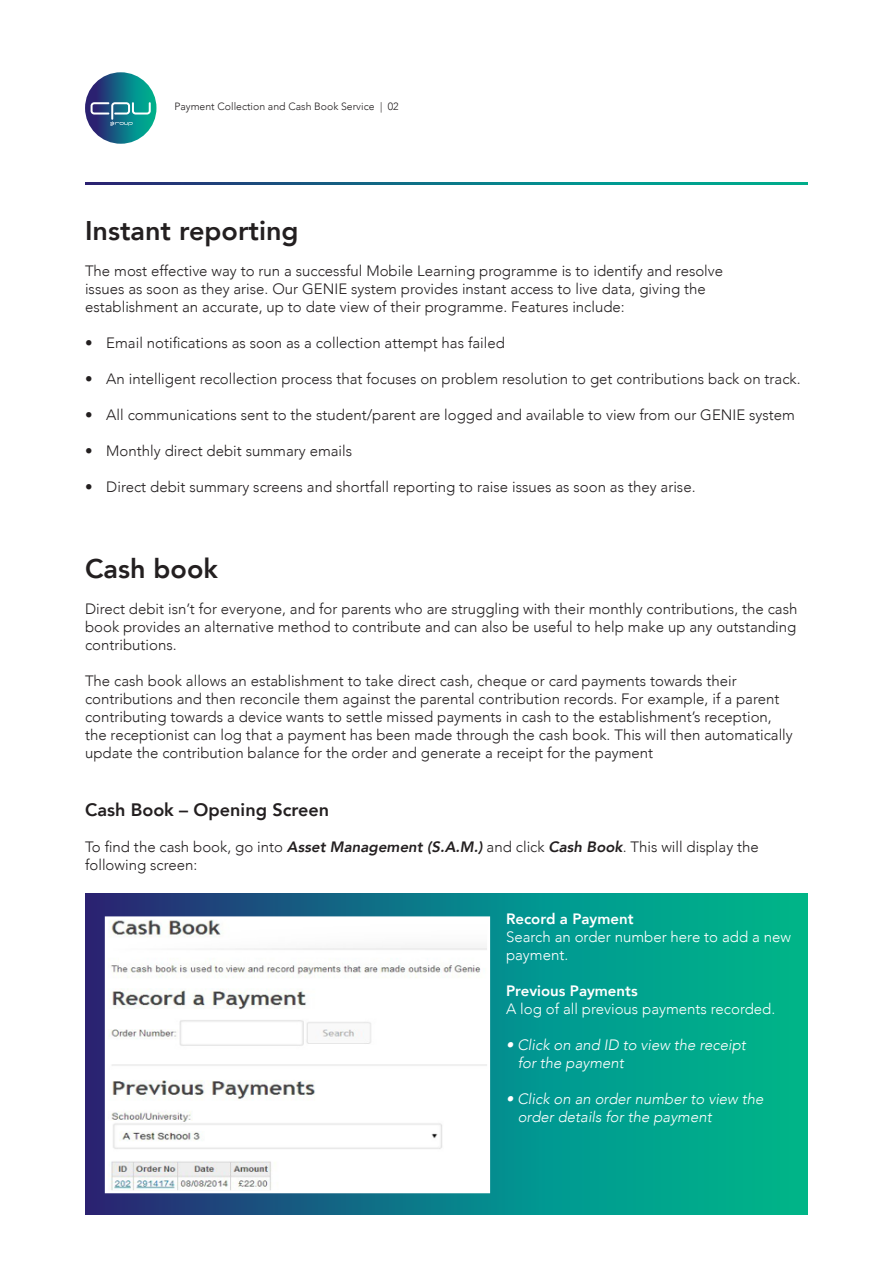
<style>
.page{position:relative;width:893px;height:1263px;background:#fff}
.page>*{position:absolute;margin:0;border:0;box-sizing:border-box;transform-origin:0 0}
.t1{font:800 27px "Avenir";color:#231f20}
.t2{font:800 18px "Avenir";color:#231f20}
.t3{font:300 15px/18px "Avenir";color:#231f20}
.t4{font:italic 300 15px/18px "Avenir";color:#fff}
.t5{font:300 15px/18px "Avenir";color:#fff}
.t6{font:800 15px "Avenir";color:#fff}
.t7{font:300 10.5px "Avenir";color:#231f20}
.s1{font-weight:800;font-style:italic}
</style>
<div class="page">
<svg style="left:85px;top:893px;width:723px;height:321px;background:#0f978e"></svg>
<img style="left:109px;top:920px;width:377px;height:269px">
<svg style="left:85px;top:72px;width:71px;height:72px;background:#176c86"></svg>
<svg style="left:91px;top:102px;width:60px;height:24px"></svg>
<svg style="left:85px;top:183px;width:723px;height:2px"></svg>
<p class="t7" style="left:174px;top:101px;width:226px">Payment Collection and Cash Book Service | 02</p>
<p class="t1" style="left:85px;top:209px;width:215px">Instant reporting</p>
<p class="t3" style="left:85px;top:261px;width:640px">The most effective way to run a successful Mobile Learning programme is to identify and resolve</p>
<p class="t3" style="left:85px;top:279px;width:622px">issues as soon as they arise. Our GENIE system provides instant access to live data, giving the</p>
<p class="t3" style="left:85px;top:297px;width:541px">establishment an accurate, up to date view of their programme. Features include:</p>
<p class="t3" style="left:85px;top:333px;width:421px">• Email notifications as soon as a collection attempt has failed</p>
<p class="t3" style="left:85px;top:369px;width:717px">• An intelligent recollection process that focuses on problem resolution to get contributions back on track.</p>
<p class="t3" style="left:85px;top:405px;width:711px">• All communications sent to the student/parent are logged and available to view from our GENIE system</p>
<p class="t3" style="left:85px;top:441px;width:269px">• Monthly direct debit summary emails</p>
<p class="t3" style="left:85px;top:477px;width:612px">• Direct debit summary screens and shortfall reporting to raise issues as soon as they arise.</p>
<p class="t1" style="left:85px;top:548px;width:134px">Cash book</p>
<p class="t3" style="left:85px;top:600px;width:714px;text-align:justify">Direct debit isn’t for everyone, and for parents who are struggling with their monthly contributions, the cash book provides an alternative method to contribute and can also be useful to help make up any outstanding contributions.</p>
<p class="t3" style="left:85px;top:672px;width:709px">The cash book allows an establishment to take direct cash, cheque or card payments towards their contributions and then reconcile them against the parental contribution records. For example, if a parent contributing towards a device wants to settle missed payments in cash to the establishment’s reception, the receptionist can log that a payment has been made through the cash book. This will then automatically update the contribution balance for the order and generate a receipt for the payment</p>
<p class="t2" style="left:85px;top:795px;width:245px">Cash Book – Opening Screen</p>
<p class="t3" style="left:85px;top:837px;width:675px">To find the cash book, go into <span class="s1">Asset Management (S.A.M.)</span> and click <span class="s1">Cash Book</span>. This will display the following screen:</p>
<p class="t6" style="left:506px;top:907px;width:129px">Record a Payment</p>
<p class="t5" style="left:506px;top:927px;width:286px">Search an order number here to add a new payment.</p>
<p class="t6" style="left:506px;top:979px;width:133px">Previous Payments</p>
<p class="t5" style="left:506px;top:999px;width:271px">A log of all previous payments recorded.</p>
<p class="t4" style="left:518px;top:1035px;width:230px;text-indent:-12px">• Click on and ID to view the receipt for the payment</p>
<p class="t4" style="left:518px;top:1089px;width:247px;text-indent:-12px">• Click on an order number to view the order details for the payment</p>
</div>
